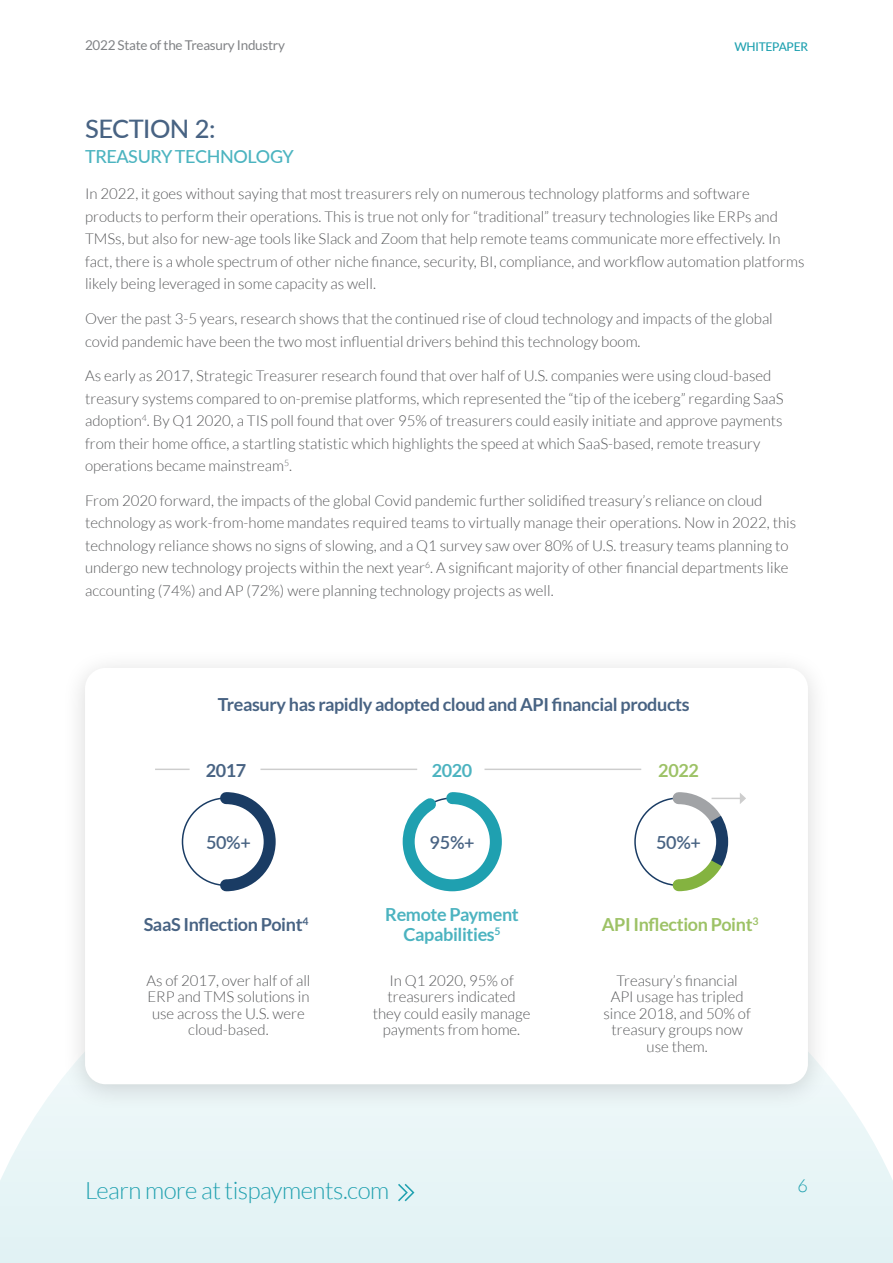
<style>
.page{position:relative;width:893px;height:1263px;background:#fff}
.page>*{position:absolute;margin:0;border:0;box-sizing:border-box;transform-origin:0 0}
.t1{font:500 25.5px "Lato";letter-spacing:-.02em;color:#486383}
.t2{font:300 24px "Lato";letter-spacing:-.02em;color:#21a1b0}
.t3{font:700 18px "Lato";letter-spacing:-.02em;color:#486383}
.t4{font:700 18px/19.5px "Lato";letter-spacing:-.02em;color:#4cb3c0;text-align:center}
.t5{font:700 18px "Lato";letter-spacing:-.02em;color:#9dc266}
.t6{font:500 18px "Lato";letter-spacing:-.02em;color:#4cb4c0}
.t7{font:600 18px "Lato";color:#486383}
.t8{font:300 18px "Lato";color:#21a1b0}
.t9{font:300 15px/22.5px "Lato";color:#58595b}
.t10{font:13.5px "Lato";letter-spacing:-.02em;color:#808285}
.t11{font:500 12px "Lato";letter-spacing:-.02em;color:#1fa1b0}
</style>
<div class="page">
<div style="left:0;top:1081px;width:893px;height:182px;background:#e6f4f6"></div>
<div style="left:61px;top:648px;width:771px;height:464px;background:#000;opacity:.15"></div>
<div style="left:85px;top:668px;width:723px;height:416px;background:#fff;border-radius:21px"></div>
<svg style="left:214px;top:792px;width:62px;height:100px"></svg>
<svg style="left:402px;top:792px;width:100px;height:100px"></svg>
<div style="left:242px;top:749px;width:194px;height:49px;background:#fff"></div>
<hr style="left:260px;top:768px;width:157px;height:2px;background:#000">
<hr style="left:155px;top:768px;width:35px;height:2px;background:#000">
<svg style="left:667px;top:792px;width:79px;height:100px"></svg>
<div style="left:466px;top:749px;width:194px;height:49px;background:#fff"></div>
<hr style="left:484px;top:768px;width:157px;height:2px;background:#000">
<p class="t10" style="left:85px;top:37px;width:201px">2022 State of the Treasury Industry</p>
<p class="t11" style="left:734px;top:38px;width:75px">WHITEPAPER</p>
<h1 class="t1" style="left:85px;top:110px;width:132px">SECTION 2:</h1>
<p class="t6" style="left:85px;top:144px;width:210px">TREASURY TECHNOLOGY</p>
<p class="t9" style="left:85px;top:183px;width:721px">In 2022, it goes without saying that most treasurers rely on numerous technology platforms and software products to perform their operations. This is true not only for “traditional” treasury technologies like ERPs and TMSs, but also for new-age tools like Slack and Zoom that help remote teams communicate more effectively. In fact, there is a whole spectrum of other niche finance, security, BI, compliance, and workflow automation platforms likely being leveraged in some capacity as well.</p>
<p class="t9" style="left:85px;top:307px;width:689px">Over the past 3-5 years, research shows that the continued rise of cloud technology and impacts of the global covid pandemic have been the two most influential drivers behind this technology boom.</p>
<p class="t9" style="left:85px;top:364px;width:700px">As early as 2017, Strategic Treasurer research found that over half of U.S. companies were using cloud-based treasury systems compared to on-premise platforms, which represented the “tip of the iceberg” regarding SaaS adoption<sup>4</sup>. By Q1 2020, a TIS poll found that over 95% of treasurers could easily initiate and approve payments from their home office, a startling statistic which highlights the speed at which SaaS-based, remote treasury operations became mainstream<sup>5</sup>.</p>
<p class="t9" style="left:85px;top:489px;width:713px">From 2020 forward, the impacts of the global Covid pandemic further solidified treasury’s reliance on cloud technology as work-from-home mandates required teams to virtually manage their operations. Now in 2022, this technology reliance shows no signs of slowing, and a Q1 survey saw over 80% of U.S. treasury teams planning to undergo new technology projects within the next year<sup>6</sup>. A significant majority of other financial departments like accounting (74%) and AP (72%) were planning technology projects as well.</p>
<p class="t3" style="left:218px;top:694px;width:473px">Treasury has rapidly adopted cloud and API financial products</p>
<p class="t3" style="left:206px;top:760px;width:42px">2017</p>
<p class="t4" style="left:432px;top:760px;width:42px">2020</p>
<p class="t5" style="left:658px;top:760px;width:42px">2022</p>
<p class="t7" style="left:206px;top:829px;width:46px">50%+</p>
<p class="t7" style="left:430px;top:829px;width:46px">95%+</p>
<p class="t7" style="left:656px;top:829px;width:46px">50%+</p>
<p class="t3" style="left:144px;top:914px;width:166px">SaaS Inflection Point<sup>4</sup></p>
<p class="t9" style="left:146px;top:972px;width:166px;line-height:16.5px;text-align:center">As of 2017, over half of all<br>ERP and TMS solutions in use across the U.S. were cloud-based.</p>
<p class="t4" style="left:385px;top:905px;width:135px">Remote Payment<br>Capabilities<sup>5</sup></p>
<p class="t9" style="left:373px;top:972px;width:159px;line-height:16.5px;text-align:center">In Q1 2020, 95% of treasurers indicated they could easily manage payments from home.</p>
<p class="t5" style="left:602px;top:914px;width:158px">API Inflection Point<sup>3</sup></p>
<p class="t9" style="left:603px;top:972px;width:149px;line-height:16.5px;text-align:center">Treasury’s financial<br>API usage has tripled since 2018, and 50% of treasury groups now use them.</p>
<h2 class="t2" style="left:85px;top:1177px;width:306px">Learn more at tispayments.com</h2>
<p class="t8" style="left:797px;top:1176px;width:12px">6</p>
</div>
